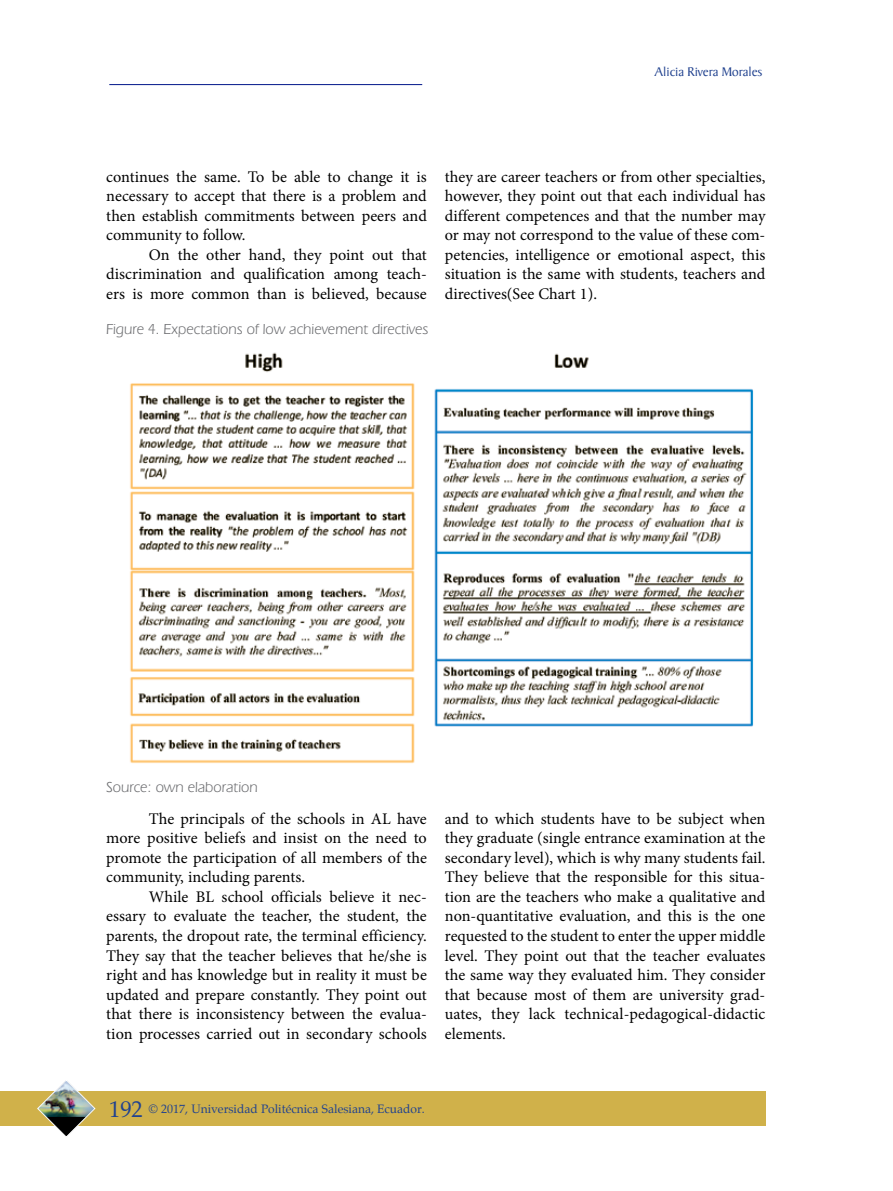
<style>
.page{position:relative;width:893px;height:1191px;background:#fff}
.page>*{position:absolute;margin:0;border:0;box-sizing:border-box;transform-origin:0 0}
.t1{font:16.2px/19.5px "Minion Pro";color:#000;text-align:justify}
.t2{font:15px "Eras IT Cby BT";color:#6d6e71}
.t3{font:13.5px "Baker Signet";color:#21428f}
.t4{font:12px "Palatino";color:#21428f}
.s1{font-size:22.5px}
</style>
<div class="page">
<hr style="left:109px;top:84px;width:313px;height:1px;background:#001689">
<div style="left:0;top:1091px;width:765px;height:34px;background:#d0b14a"></div>
<img style="left:37px;top:1080px;width:59px;height:56px">
<img style="left:130px;top:352px;width:624px;height:411px">
<p class="t3" style="left:655px;top:64px;width:109px">Alicia Rivera Morales</p>
<p class="t1" style="left:106px;top:167px;width:322px">continues the same. To be able to change it is necessary to accept that there is a problem and then establish commitments between peers and community to follow.</p>
<p class="t1" style="left:106px;top:245px;width:322px;text-indent:43px">On the other hand, they point out that discrimination and qualification among teach&shy;ers is more common than is believed, because</p>
<p class="t2" style="left:106px;top:320px;width:324px">Figure 4. Expectations of low achievement directives</p>
<p class="t1" style="left:445px;top:167px;width:322px">they are career teachers or from other specialties, however, they point out that each individual has different competences and that the number may or may not correspond to the value of these com&shy;petencies, intelligence or emotional aspect, this situation is the same with students, teachers and directives(See Chart 1).</p>
<p class="t2" style="left:106px;top:777px;width:153px">Source: own elaboration</p>
<p class="t1" style="left:106px;top:809px;width:322px;text-indent:43px">The principals of the schools in AL have more positive beliefs and insist on the need to promote the participation of all members of the community, including parents.</p>
<p class="t1" style="left:106px;top:887px;width:322px;text-indent:43px">While BL school officials believe it nec&shy;essary to evaluate the teacher, the student, the parents, the dropout rate, the terminal efficiency.<br>They say that the teacher believes that he/she is right and has knowledge but in reality it must be updated and prepare constantly. They point out that there is inconsistency between the evalua&shy;tion processes carried out in secondary schools</p>
<p class="t1" style="left:445px;top:809px;width:322px">and to which students have to be subject when they graduate (single entrance examination at the secondary level), which is why many students fail.<br>They believe that the responsible for this situa&shy;tion are the teachers who make a qualitative and non-quantitative evaluation, and this is the one requested to the student to enter the upper middle level. They point out that the teacher evaluates the same way they evaluated him. They consider that because most of them are university grad&shy;uates, they lack technical-pedagogical-didactic elements.</p>
<p class="t4" style="left:109px;top:1101px;width:317px"><span class="s1">192</span> © 2017, Universidad Politécnica Salesiana, Ecuador.</p>
</div>
